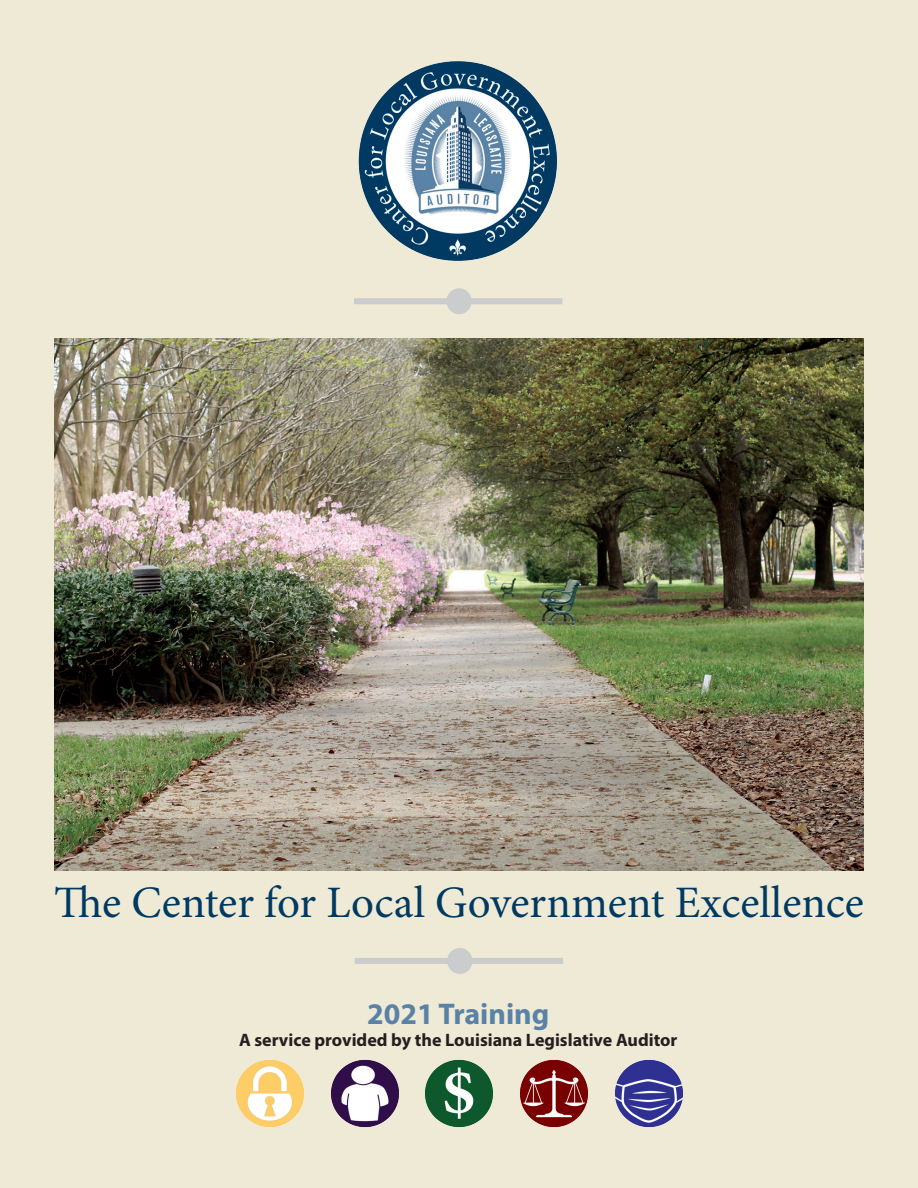
<style>
.page{position:relative;width:918px;height:1188px;background:#efead6}
.page>*{position:absolute;margin:0;border:0;box-sizing:border-box;transform-origin:0 0}
.t1{font:45px "Minion Pro";color:#003a62}
.t2{font:700 30px "Myriad Pro";color:#5982a6}
.t3{font:700 18px "Myriad Pro";color:#231f20}
</style>
<div class="page">
<img style="left:358px;top:61px;width:199px;height:200px">
<img style="left:54px;top:338px;width:810px;height:533px">
<div style="left:354px;top:298px;width:208px;height:6px;background:#cbccce"></div>
<div style="left:447px;top:289px;width:24px;height:24px;background:#cbccce;border-radius:50%"></div>
<div style="left:446px;top:288px;width:26px;height:26px;border:2px solid #cbccce;border-radius:50%"></div>
<div style="left:355px;top:958px;width:208px;height:6px;background:#cbccce"></div>
<div style="left:448px;top:949px;width:24px;height:24px;background:#cbccce;border-radius:50%"></div>
<div style="left:447px;top:948px;width:26px;height:26px;border:2px solid #cbccce;border-radius:50%"></div>
<img style="left:236px;top:1060px;width:68px;height:67px">
<img style="left:331px;top:1060px;width:68px;height:67px">
<img style="left:425px;top:1059px;width:68px;height:69px">
<img style="left:520px;top:1059px;width:68px;height:69px">
<img style="left:615px;top:1060px;width:68px;height:67px">
<h1 class="t1" style="left:54px;top:873px;width:812px">The Center for Local Government Excellence</h1>
<h2 class="t2" style="left:367px;top:994px;width:184px">2021 Training</h2>
<p class="t3" style="left:239px;top:1028px;width:440px">A service provided by the Louisiana Legislative Auditor</p>
</div>
